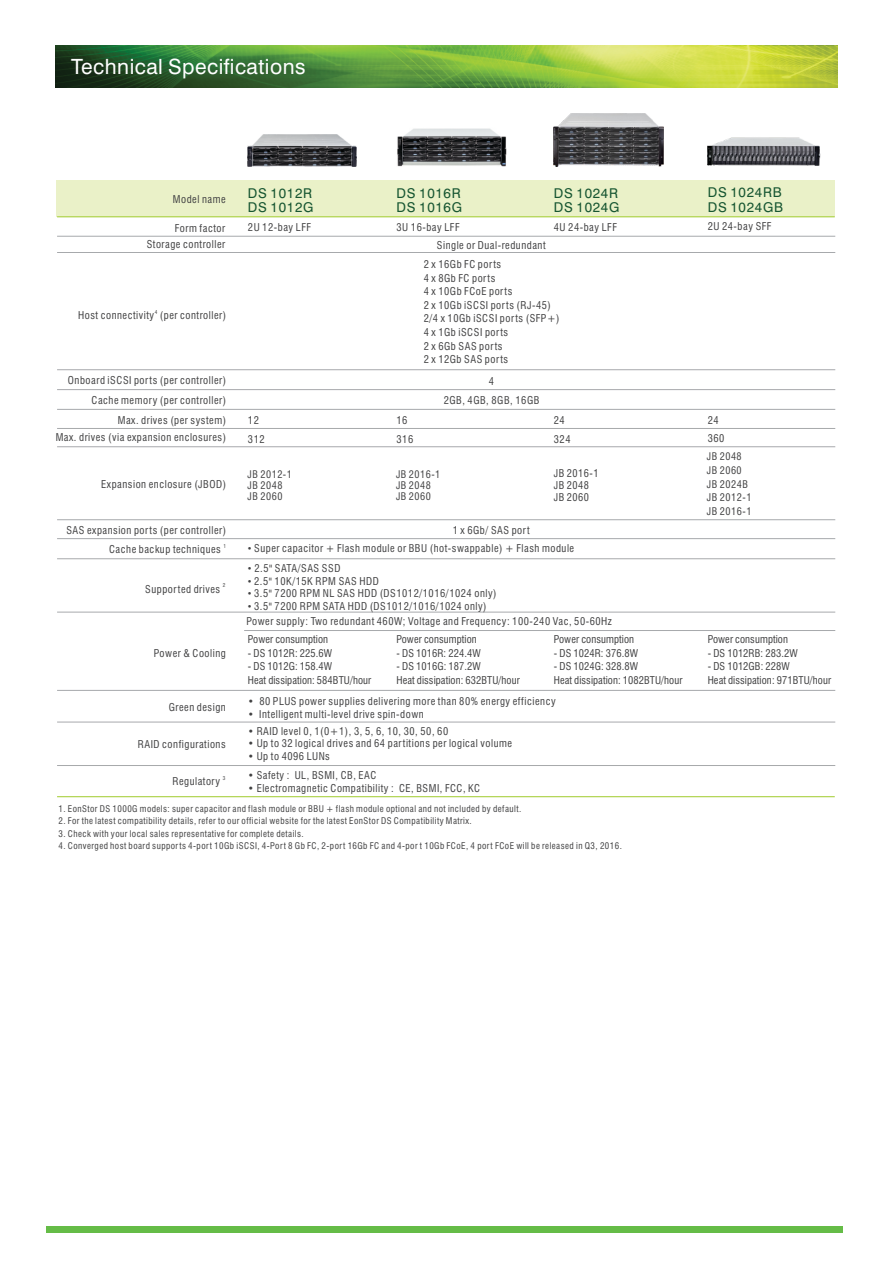
<style>
.page{position:relative;width:893px;height:1263px;background:#fff}
.page>*{position:absolute;margin:0;border:0;box-sizing:border-box;transform-origin:0 0}
.t1{font:21px "Swiss 721 BT";letter-spacing:.025em;color:#fff}
.t2{font:13.5px/14.7px "Swiss 721 BT";letter-spacing:.055em;color:#175632}
.t3{font:condensed 10.5px/13.6px "Swiss 721 BT";letter-spacing:.05em;color:#414142}
.t4{font:condensed 10.5px/13.8px "Swiss 721 BT";letter-spacing:.01em;color:#414142}
.t5{font:condensed 10.35px/13.8px "Swiss 721 BT";letter-spacing:.05em;color:#414142}
.t6{font:condensed 10.2px/10.9px "Swiss 721 BT";letter-spacing:.05em;color:#414142}
.t7{font:condensed 9px "Swiss 721 BT";letter-spacing:.05em;color:#414142}
.t8{font:condensed 5.25px "Swiss 721 BT";color:#414142}
.s1{font-family:"Arial";font-stretch:normal}
</style>
<div class="page">
<img style="left:55px;top:46px;width:783px;height:41px">
<div style="left:56px;top:180px;width:779px;height:36px;background:#eaf1c8"></div>
<div style="left:46px;top:1226px;width:797px;height:6px;background:#65bc47"></div>
<hr style="left:57px;top:236px;width:778px;height:1px;background:#a7a9ac">
<hr style="left:57px;top:252px;width:778px;height:1px;background:#a7a9ac">
<hr style="left:57px;top:389px;width:778px;height:1px;background:#a7a9ac">
<hr style="left:57px;top:428px;width:778px;height:1px;background:#a7a9ac">
<hr style="left:57px;top:538px;width:778px;height:1px;background:#a7a9ac">
<hr style="left:57px;top:558px;width:778px;height:1px;background:#a7a9ac">
<hr style="left:57px;top:722px;width:778px;height:1px;background:#a7a9ac">
<hr style="left:57px;top:216px;width:778px;height:1px;background:#a6ce39">
<hr style="left:57px;top:519px;width:778px;height:1px;background:#a7a9ac">
<hr style="left:57px;top:612px;width:778px;height:1px;background:#a7a9ac">
<hr style="left:57px;top:690px;width:778px;height:1px;background:#a7a9ac">
<hr style="left:57px;top:409px;width:778px;height:1px;background:#a7a9ac">
<img style="left:248px;top:135px;width:109px;height:31px">
<hr style="left:57px;top:369px;width:778px;height:1px;background:#a7a9ac">
<img style="left:397px;top:128px;width:109px;height:38px">
<hr style="left:57px;top:796px;width:778px;height:1px;background:#a6ce39">
<hr style="left:57px;top:765px;width:778px;height:1px;background:#a7a9ac">
<img style="left:554px;top:113px;width:109px;height:53px">
<hr style="left:244px;top:630px;width:591px;height:1px;background:#a7a9ac">
<img style="left:708px;top:137px;width:112px;height:29px">
<hr style="left:57px;top:446px;width:778px;height:1px;background:#a7a9ac">
<h1 class="t1" style="left:71px;top:58px;width:236px">Technical Specifications</h1>
<p class="t3" style="left:173px;top:193px;width:54px">Model name</p>
<p class="t3" style="left:147px;top:221px;width:80px;line-height:16px;text-align:right">Form factor<br>Storage controller</p>
<p class="t8" style="left:155px;top:310px;width:4px">4</p>
<p class="t3" style="left:78px;top:309px;width:149px">Host connectivity (per controller)</p>
<p class="t3" style="left:68px;top:372px;width:160px;line-height:19.5px;text-align:right">Onboard iSCSI ports (per controller)<br>Cache memory (per controller)<br>Max. drives (per system)</p>
<p class="t3" style="left:56px;top:432px;width:172px">Max. drives (via expansion enclosures)</p>
<p class="t3" style="left:101px;top:478px;width:126px">Expansion enclosure (JBOD)</p>
<p class="t3" style="left:109px;top:521px;width:118px;line-height:19.2px;text-indent:-43px">SAS expansion ports (per controller)<br>Cache backup techniques</p>
<p class="t8" style="left:224px;top:544px;width:4px">1</p>
<p class="t8" style="left:223px;top:583px;width:4px">2</p>
<p class="t3" style="left:145px;top:583px;width:76px">Supported drives</p>
<p class="t3" style="left:154px;top:647px;width:74px">Power &amp; Cooling</p>
<p class="t3" style="left:169px;top:701px;width:59px">Green design</p>
<p class="t3" style="left:138px;top:738px;width:89px">RAID configurations</p>
<p class="t8" style="left:223px;top:776px;width:4px">3</p>
<p class="t3" style="left:173px;top:775px;width:49px">Regulatory</p>
<p class="t2" style="left:248px;top:187px;width:66px">DS 1012R</p>
<p class="t2" style="left:248px;top:202px;width:67px">DS 1012G</p>
<p class="t3" style="left:248px;top:222px;width:65px">2U 12-bay LFF</p>
<p class="t2" style="left:396px;top:187px;width:66px">DS 1016R</p>
<p class="t3" style="left:396px;top:222px;width:65px">3U 16-bay LFF</p>
<p class="t2" style="left:396px;top:202px;width:67px">DS 1016G</p>
<p class="t2" style="left:554px;top:187px;width:67px">DS 1024R<br>DS 1024G</p>
<p class="t3" style="left:554px;top:222px;width:65px">4U 24-bay LFF</p>
<p class="t3" style="left:424px;top:236px;width:123px;line-height:19.5px;text-indent:13px">Single or Dual-redundant<br>2 x 16Gb FC ports</p>
<p class="t3" style="left:424px;top:272px;width:137px">4 x 8Gb FC ports<br>4 x 10Gb FCoE ports<br>2 x 10Gb iSCSI ports (RJ-45)<br>2/4 x 10Gb iSCSI ports (SFP+)<br>4 x 1Gb iSCSI ports<br>2 x 6Gb SAS ports<br>2 x 12Gb SAS ports</p>
<p class="t3" style="left:489px;top:375px;width:7px">4</p>
<p class="t3" style="left:444px;top:394px;width:97px">2GB, 4GB, 8GB, 16GB</p>
<p class="t3" style="left:248px;top:414px;width:12px">12</p>
<p class="t3" style="left:396px;top:414px;width:12px">16</p>
<p class="t3" style="left:554px;top:414px;width:12px">24</p>
<p class="t3" style="left:248px;top:433px;width:18px">312</p>
<p class="t3" style="left:396px;top:433px;width:18px">316</p>
<p class="t3" style="left:554px;top:433px;width:18px">324</p>
<p class="t6" style="left:248px;top:470px;width:46px">JB 2012-1<br>JB 2048<br>JB 2060</p>
<p class="t6" style="left:396px;top:469px;width:46px">JB 2016-1<br>JB 2048<br>JB 2060</p>
<p class="t3" style="left:554px;top:469px;width:46px;line-height:11.7px">JB 2016-1<br>JB 2048<br>JB 2060</p>
<p class="t3" style="left:453px;top:524px;width:79px">1 x 6Gb/ SAS port</p>
<p class="t3" style="left:248px;top:543px;width:328px"><span class="s1">•</span> Super capacitor + Flash module or BBU (hot-swappable) + Flash module</p>
<p class="t3" style="left:248px;top:562px;width:94px"><span class="s1">•</span> 2.5" SATA/SAS SSD</p>
<p class="t3" style="left:248px;top:575px;width:132px"><span class="s1">•</span> 2.5" 10K/15K RPM SAS HDD</p>
<p class="t3" style="left:248px;top:588px;width:250px"><span class="s1">•</span> 3.5" 7200 RPM NL SAS HDD (DS1012/1016/1024 only)</p>
<p class="t3" style="left:246px;top:600px;width:367px;line-height:14.9px"><span class="s1">•</span> 3.5" 7200 RPM SATA HDD (DS1012/1016/1024 only)<br>Power supply: Two redundant 460W; Voltage and Frequency: 100-240 Vac, 50-60Hz</p>
<p class="t4" style="left:248px;top:633px;width:82px">Power consumption</p>
<p class="t4" style="left:248px;top:647px;width:86px">- DS 1012R: 225.6W</p>
<p class="t4" style="left:248px;top:661px;width:125px">- DS 1012G: 158.4W<br>Heat dissipation: 584BTU/hour</p>
<p class="t4" style="left:396px;top:633px;width:82px">Power consumption</p>
<p class="t4" style="left:396px;top:647px;width:86px">- DS 1016R: 224.4W</p>
<p class="t4" style="left:396px;top:661px;width:125px">- DS 1016G: 187.2W<br>Heat dissipation: 632BTU/hour</p>
<p class="t4" style="left:554px;top:633px;width:82px">Power consumption</p>
<p class="t4" style="left:554px;top:647px;width:86px">- DS 1024R: 376.8W</p>
<p class="t4" style="left:554px;top:661px;width:130px">- DS 1024G: 328.8W<br>Heat dissipation: 1082BTU/hour</p>
<p class="t3" style="left:248px;top:695px;width:309px">• 80 PLUS power supplies delivering more than 80% energy efficiency</p>
<p class="t3" style="left:248px;top:708px;width:177px">• Intelligent multi-level drive spin-down</p>
<p class="t3" style="left:248px;top:725px;width:202px">• RAID level 0, 1(0+1), 3, 5, 6, 10, 30, 50, 60</p>
<p class="t3" style="left:248px;top:738px;width:266px">• Up to 32 logical drives and 64 partitions per logical volume</p>
<p class="t3" style="left:248px;top:750px;width:84px">• Up to 4096 LUNs</p>
<p class="t3" style="left:248px;top:769px;width:130px">• Safety : UL, BSMI, CB, EAC</p>
<p class="t3" style="left:248px;top:782px;width:234px">• Electromagnetic Compatibility : CE, BSMI, FCC, KC</p>
<p class="t7" style="left:58px;top:805px;width:464px">1. EonStor DS 1000G models: super capacitor and flash module or BBU + flash module optional and not included by default.</p>
<p class="t7" style="left:58px;top:818px;width:415px">2. For the latest compatibility details, refer to our official website for the latest EonStor DS Compatibility Matrix.</p>
<p class="t7" style="left:58px;top:830px;width:247px">3. Check with your local sales representative for complete details.</p>
<p class="t7" style="left:58px;top:842px;width:565px">4. Converged host board supports 4-port 10Gb iSCSI, 4-Port 8 Gb FC, 2-port 16Gb FC and 4-por t 10Gb FCoE, 4 port FCoE will be released in Q3, 2016.</p>
<p class="t2" style="left:708px;top:187px;width:77px">DS 1024RB<br>DS 1024GB</p>
<p class="t3" style="left:708px;top:220px;width:65px">2U 24-bay SFF</p>
<p class="t3" style="left:708px;top:414px;width:12px">24</p>
<p class="t3" style="left:708px;top:433px;width:18px">360</p>
<p class="t6" style="left:707px;top:450px;width:36px;line-height:13.8px">JB 2048<br>JB 2060</p>
<p class="t5" style="left:707px;top:478px;width:46px">JB 2024B<br>JB 2012-1<br>JB 2016-1</p>
<p class="t4" style="left:708px;top:633px;width:82px">Power consumption</p>
<p class="t4" style="left:708px;top:647px;width:91px">- DS 1012RB: 283.2W</p>
<p class="t4" style="left:708px;top:661px;width:125px">- DS 1012GB: 228W<br>Heat dissipation: 971BTU/hour</p>
</div>
